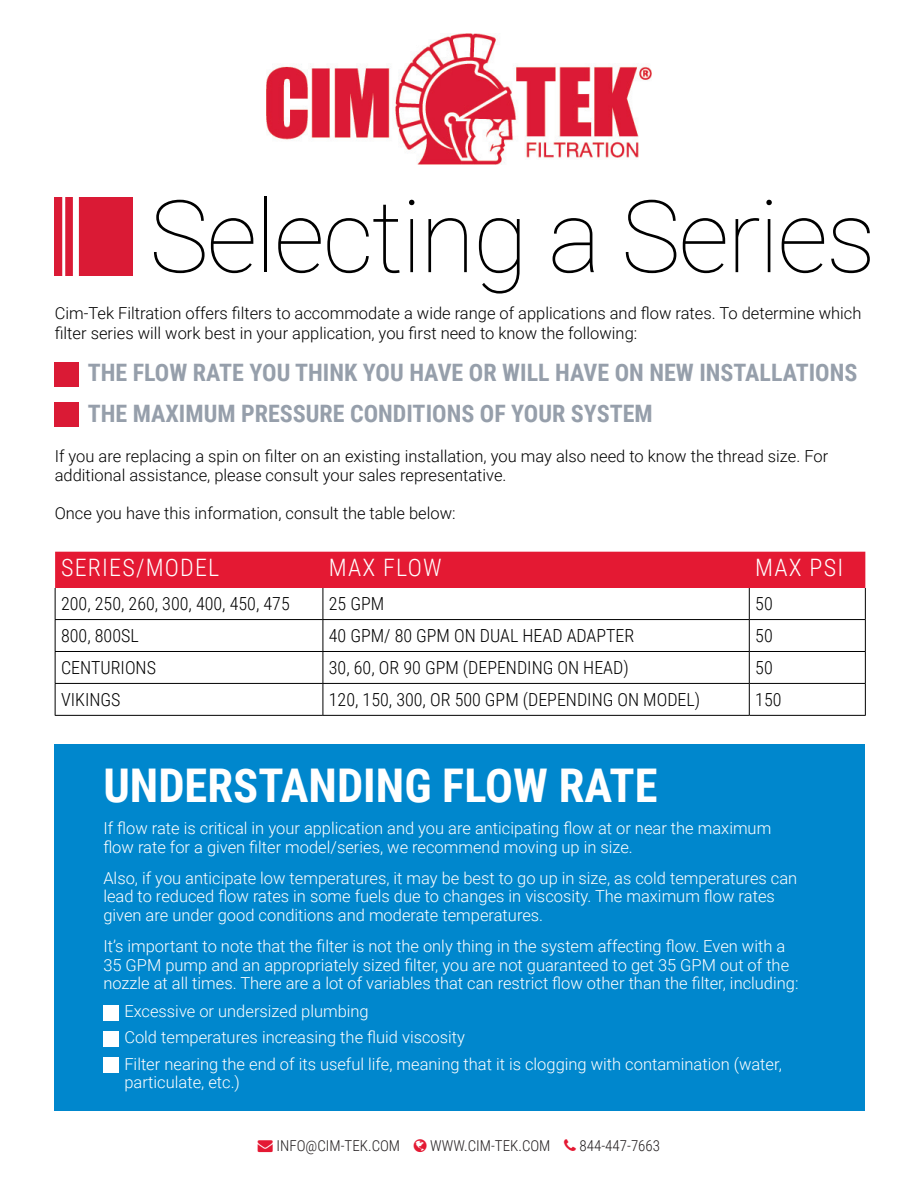
<style>
.page{position:relative;width:918px;height:1188px;background:#fff}
.page>*{position:absolute;margin:0;border:0;box-sizing:border-box;transform-origin:0 0}
.t1{font:100 100.5px "Roboto";letter-spacing:-.02em;color:#000}
.t2{font:700 46.5px "Roboto Condensed";color:#fff}
.t3{font:700 24px "Roboto Condensed";color:#969fab}
.t4{font:300 24px "Roboto Condensed";letter-spacing:.05em;color:#fff}
.t5{font:300 18px "Roboto Condensed";color:#000}
.t6{font:300 16.5px/18.8px "Roboto";color:#fff}
.t7{font:300 16.5px/19.5px "Roboto";color:#000}
.t8{font:300 15px "Roboto Condensed";color:#231f20}
.s1{font-family:"Myriad Pro";font-weight:400}
.s2{color:#e41933}
</style>
<div class="page">
<div style="left:54px;top:744px;width:811px;height:367px;background:#0087cd"></div>
<div style="left:55px;top:552px;width:810px;height:36px;background:#e41933"></div>
<svg style="left:56px;top:588px;width:809px;height:127px"></svg>
<hr style="left:55px;top:588px;width:1px;height:31px;background:#000">
<hr style="left:323px;top:588px;width:1px;height:31px;background:#000">
<hr style="left:749px;top:588px;width:1px;height:31px;background:#000">
<hr style="left:865px;top:588px;width:1px;height:31px;background:#000">
<hr style="left:55px;top:620px;width:1px;height:31px;background:#000">
<hr style="left:55px;top:652px;width:1px;height:31px;background:#000">
<hr style="left:55px;top:684px;width:1px;height:31px;background:#000">
<hr style="left:55px;top:619px;width:268px;height:1px;background:#000">
<hr style="left:323px;top:619px;width:426px;height:1px;background:#000">
<hr style="left:749px;top:619px;width:117px;height:1px;background:#000">
<hr style="left:323px;top:620px;width:1px;height:31px;background:#000">
<hr style="left:749px;top:620px;width:1px;height:31px;background:#000">
<hr style="left:865px;top:620px;width:1px;height:31px;background:#000">
<hr style="left:323px;top:652px;width:1px;height:31px;background:#000">
<hr style="left:749px;top:652px;width:1px;height:31px;background:#000">
<hr style="left:865px;top:652px;width:1px;height:31px;background:#000">
<hr style="left:323px;top:684px;width:1px;height:31px;background:#000">
<hr style="left:749px;top:684px;width:1px;height:31px;background:#000">
<hr style="left:865px;top:684px;width:1px;height:31px;background:#000">
<hr style="left:55px;top:651px;width:268px;height:1px;background:#000">
<hr style="left:323px;top:651px;width:426px;height:1px;background:#000">
<hr style="left:749px;top:651px;width:117px;height:1px;background:#000">
<hr style="left:55px;top:683px;width:268px;height:1px;background:#000">
<hr style="left:323px;top:683px;width:426px;height:1px;background:#000">
<hr style="left:749px;top:683px;width:117px;height:1px;background:#000">
<hr style="left:55px;top:715px;width:268px;height:1px;background:#000">
<hr style="left:323px;top:715px;width:426px;height:1px;background:#000">
<hr style="left:749px;top:715px;width:117px;height:1px;background:#000">
<div style="left:54px;top:362px;width:24px;height:24px;background:#da1a35"></div>
<div style="left:54px;top:402px;width:24px;height:24px;background:#da1a35"></div>
<div style="left:55px;top:197px;width:78px;height:78px;background:#da1a35"></div>
<div style="left:73px;top:190px;width:6px;height:105px;background:#fff"></div>
<hr style="left:62px;top:180px;width:3px;height:105px;background:#fff">
<div style="left:104px;top:1006px;width:15px;height:15px;background:#fff"></div>
<div style="left:104px;top:1032px;width:15px;height:15px;background:#fff"></div>
<div style="left:104px;top:1058px;width:15px;height:15px;background:#fff"></div>
<img style="left:266px;top:34px;width:386px;height:131px">
<p class="t1" style="left:149px;top:166px;width:728px">Selecting a Series</p>
<p class="t7" style="left:55px;top:303px;width:808px">Cim-Tek Filtration offers filters to accommodate a wide range of applications and flow rates. To determine which filter series will work best in your application, you first need to know the following:</p>
<p class="t3" style="left:88px;top:356px;width:771px">THE FLOW RATE YOU THINK YOU HAVE OR WILL HAVE ON NEW INSTALLATIONS</p>
<p class="t3" style="left:88px;top:397px;width:567px">THE MAXIMUM PRESSURE CONDITIONS OF YOUR SYSTEM</p>
<p class="t7" style="left:55px;top:447px;width:775px;line-height:18.8px">If you are replacing a spin on filter on an existing installation, you may also need to know the thread size. For additional assistance, please consult your sales representative.</p>
<p class="t7" style="left:55px;top:502px;width:402px">Once you have this information, consult the table below:</p>
<p class="t4" style="left:61px;top:550px;width:160px">SERIES/MODEL</p>
<p class="t4" style="left:329px;top:550px;width:114px">MAX FLOW</p>
<p class="t4" style="left:755px;top:550px;width:89px">MAX PSI</p>
<p class="t5" style="left:61px;top:591px;width:230px">200, 250, 260, 300, 400, 450, 475</p>
<p class="t5" style="left:329px;top:591px;width:57px">25 GPM</p>
<p class="t5" style="left:755px;top:591px;width:19px">50</p>
<p class="t5" style="left:61px;top:623px;width:79px">800, 800SL</p>
<p class="t5" style="left:329px;top:623px;width:307px">40 GPM/ 80 GPM ON DUAL HEAD ADAPTER</p>
<p class="t5" style="left:755px;top:623px;width:19px">50</p>
<p class="t5" style="left:61px;top:655px;width:96px">CENTURIONS</p>
<p class="t5" style="left:329px;top:655px;width:301px">30, 60, OR 90 GPM (DEPENDING ON HEAD)</p>
<p class="t5" style="left:755px;top:655px;width:19px">50</p>
<p class="t5" style="left:61px;top:687px;width:61px">VIKINGS</p>
<p class="t5" style="left:329px;top:687px;width:373px">120, 150, 300, OR 500 GPM (DEPENDING ON MODEL)</p>
<p class="t5" style="left:755px;top:687px;width:28px">150</p>
<p class="t2" style="left:103px;top:753px;width:556px">UNDERSTANDING FLOW RATE</p>
<p class="t6" style="left:103px;top:818px;width:669px">If flow rate is critical in your application and you are anticipating flow at or near the maximum flow rate for a given filter model/series, we recommend moving up in size.</p>
<p class="t6" style="left:103px;top:868px;width:695px">Also, if you anticipate low temperatures, it may be best to go up in size, as cold temperatures can lead to reduced flow rates in some fuels due to changes in viscosity. The maximum flow rates given are under good conditions and moderate temperatures.</p>
<p class="t6" style="left:103px;top:936px;width:697px">It’s important to note that the filter is not the only thing in the system affecting flow. Even with a<br>35 GPM pump and an appropriately sized filter, you are not guaranteed to get 35 GPM out of the nozzle at all times. There are a lot of variables that can restrict flow other than the filter, including:</p>
<p class="t6" style="left:109px;top:1001px;width:261px"><span class="s1">»</span> Excessive or undersized plumbing</p>
<p class="t6" style="left:109px;top:1028px;width:357px"><span class="s1">»</span> Cold temperatures increasing the fluid viscosity</p>
<p class="t6" style="left:124px;top:1054px;width:659px;text-indent:-15px"><span class="s1">»</span> Filter nearing the end of its useful life, meaning that it is clogging with contamination (water, particulate, etc.)</p>
<p class="t8" style="left:258px;top:1135px;width:144px"><span class="s2">→</span> INFO@CIM-TEK.COM</p>
<p class="t8" style="left:430px;top:1135px;width:122px">WWW.CIM-TEK.COM</p>
<p class="t8" style="left:580px;top:1135px;width:82px">844-447-7663</p>
</div>
